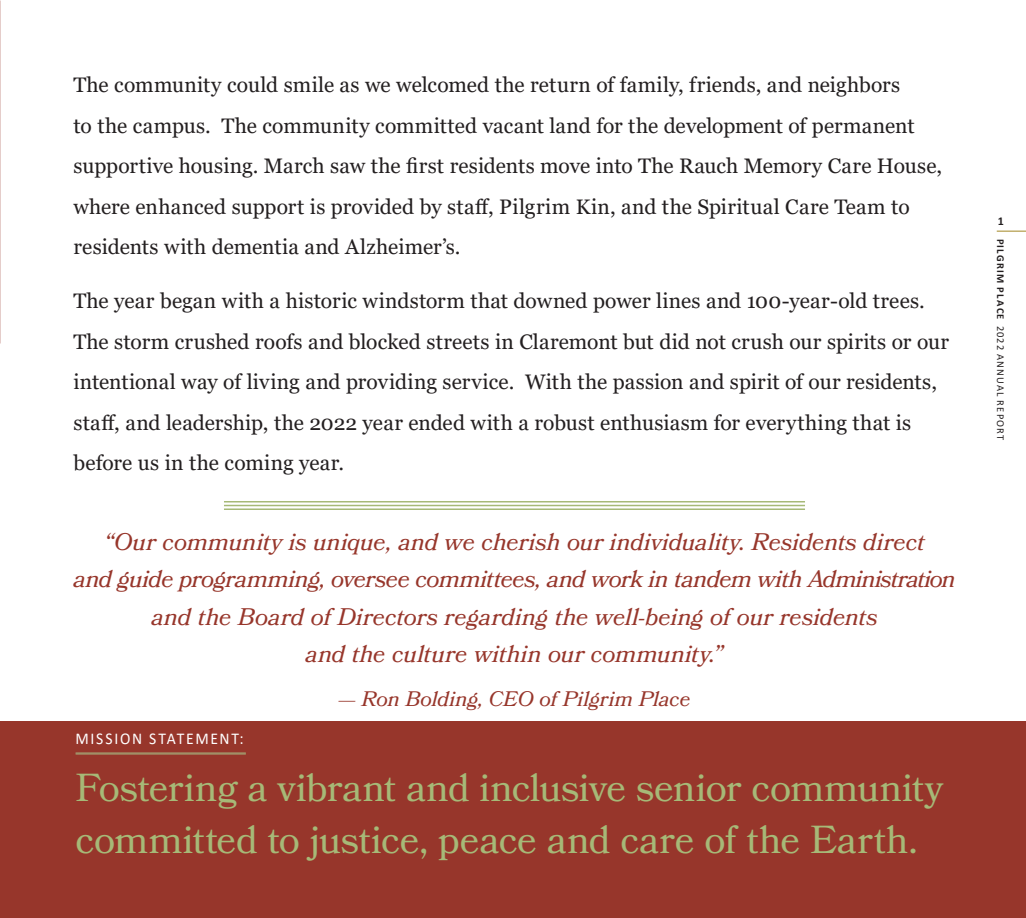
<style>
.page{position:relative;width:1026px;height:918px;background:#fff}
.page>*{position:absolute;margin:0;border:0;box-sizing:border-box;transform-origin:0 0}
.t1{font:39px/52.5px "Bookmania";letter-spacing:-.01em;color:#a6b977}
.t2{font:italic 24px/37.5px "Bookmania";letter-spacing:-.005em;color:#97362b;text-align:center}
.t3{font:21px/40.5px "Georgia";letter-spacing:.005em;color:#231f20}
.t4{font:italic 21px "Bookmania";color:#97362b}
.names{font:16.5px "Calibri";letter-spacing:.11em;color:#fff;scale:.95 1}
.t5{font:700 12px "Calibri";color:#231f20}
.t6{font:10.5px "Calibri";letter-spacing:.11em;color:#231f20}
.s1{font-weight:700}
</style>
<div class="page">
<svg style="left:997px;top:231px;width:29px;height:1px"></svg>
<div style="left:0;top:721px;width:1026px;height:197px;background:#97362b"></div>
<hr style="left:224px;top:501px;width:581px;height:2px;background:#a6b977">
<hr style="left:224px;top:505px;width:581px;height:1px;background:#a6b977">
<hr style="left:224px;top:508px;width:581px;height:2px;background:#a6b977">
<hr style="left:76px;top:753px;width:170px;height:1px;background:#a4ad7a">
<hr style="left:76px;top:754px;width:170px;height:1px;background:#a4ad7a">
<p class="t3" style="left:73px;top:65px;width:870px">The community could smile as we welcomed the return of family, friends, and neighbors<br>to the campus. The community committed vacant land for the development of permanent supportive housing. March saw the first residents move into The Rauch Memory Care House, where enhanced support is provided by staff, Pilgrim Kin, and the Spiritual Care Team to residents with dementia and Alzheimer’s.</p>
<p class="t3" style="left:73px;top:281px;width:877px">The year began with a historic windstorm that downed power lines and 100-year-old trees.<br>The storm crushed roofs and blocked streets in Claremont but did not crush our spirits or our intentional way of living and providing service. With the passion and spirit of our residents, staff, and leadership, the 2022 year ended with a robust enthusiasm for everything that is before us in the coming year.</p>
<p class="t2" style="left:104px;top:523px;width:822px">“Our community is unique, and we cherish our individuality. Residents direct</p>
<p class="t2" style="left:73px;top:560px;width:884px">and guide programming, oversee committees, and work in tandem with Administration and the Board of Directors regarding the well-being of our residents</p>
<p class="t2" style="left:306px;top:635px;width:419px">and the culture within our community.”</p>
<p class="t4" style="left:339px;top:686px;width:353px">— Ron Bolding, CEO of Pilgrim Place</p>
<p class="names" style="left:76px;top:727px;width:179px">MISSION STATEMENT:</p>
<p class="t1" style="left:76px;top:761px;width:869px">Fostering a vibrant and inclusive senior community committed to justice, peace and care of the Earth.</p>
<p class="t5" style="left:998px;top:213px;width:8px">1</p>
<p class="t6" style="left:1008px;top:239px;width:203px;rotate:90deg"><span class="s1">PILGRIM PLACE</span> 2022 ANNUAL REPORT</p>
</div>
